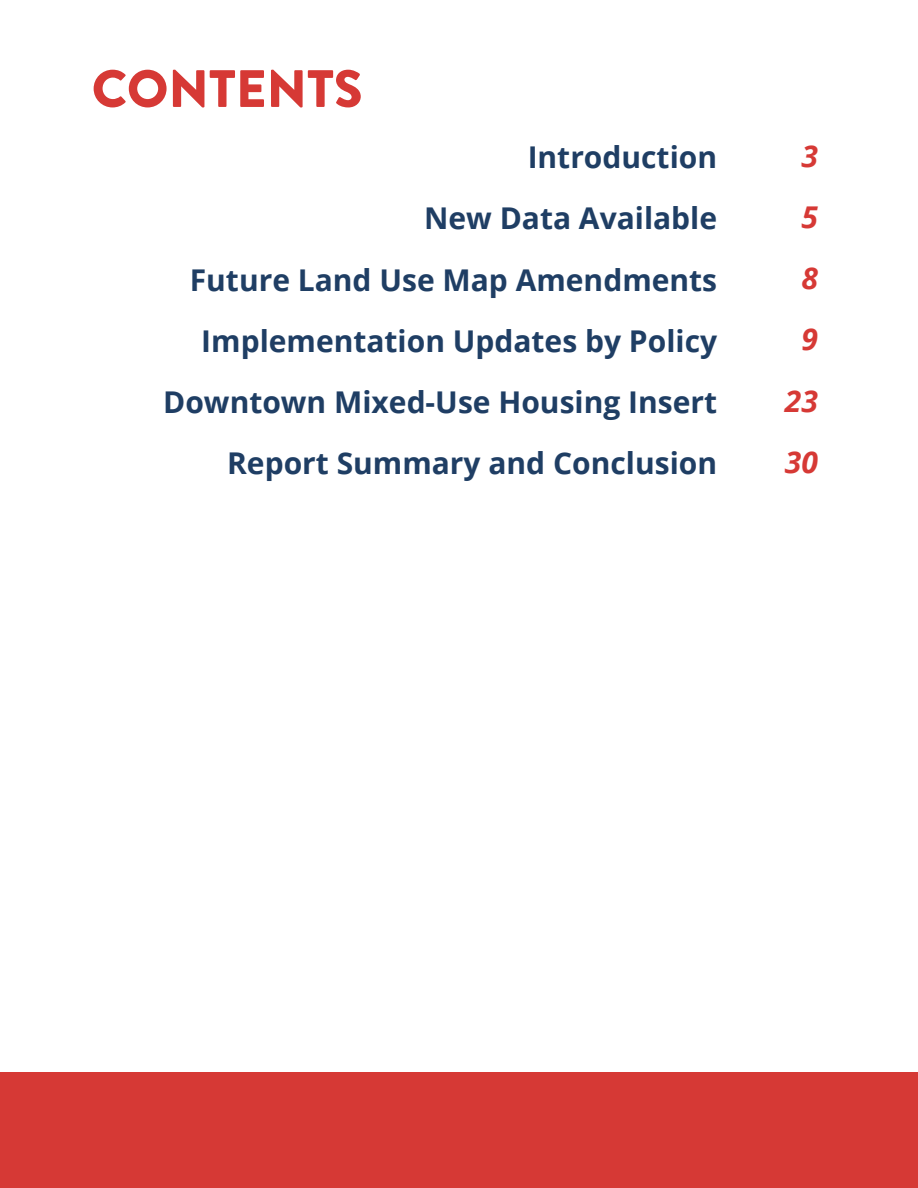
<style>
.page{position:relative;width:918px;height:1188px;background:#fff}
.page>*{position:absolute;margin:0;border:0;box-sizing:border-box;transform-origin:0 0}
.t1{font:900 52.5px "Brandon Grotesque";color:#d63935}
.t2{font:700 30px "Open Sans";color:#1f3e64}
.t3{font:italic 700 30px "Open Sans";color:#d63935}
</style>
<div class="page">
<div style="left:0;top:1073px;width:918px;height:115px;background:#d63935"></div>
<p class="t1" style="left:92px;top:52px;width:272px">CONTENTS</p>
<p class="t2" style="left:528px;top:136px;width:191px">Introduction</p>
<p class="t2" style="left:424px;top:197px;width:295px">New Data Available</p>
<p class="t2" style="left:190px;top:258px;width:529px">Future Land Use Map Amendments</p>
<p class="t2" style="left:201px;top:320px;width:517px">Implementation Updates by Policy</p>
<p class="t2" style="left:163px;top:381px;width:555px">Downtown Mixed-Use Housing Insert</p>
<p class="t2" style="left:227px;top:442px;width:491px">Report Summary and Conclusion</p>
<p class="t3" style="left:801px;top:135px;width:18px">3</p>
<p class="t3" style="left:801px;top:196px;width:18px">5</p>
<p class="t3" style="left:801px;top:257px;width:18px">8</p>
<p class="t3" style="left:801px;top:318px;width:18px">9</p>
<p class="t3" style="left:785px;top:380px;width:35px">23</p>
<p class="t3" style="left:785px;top:441px;width:35px">30</p>
</div>
